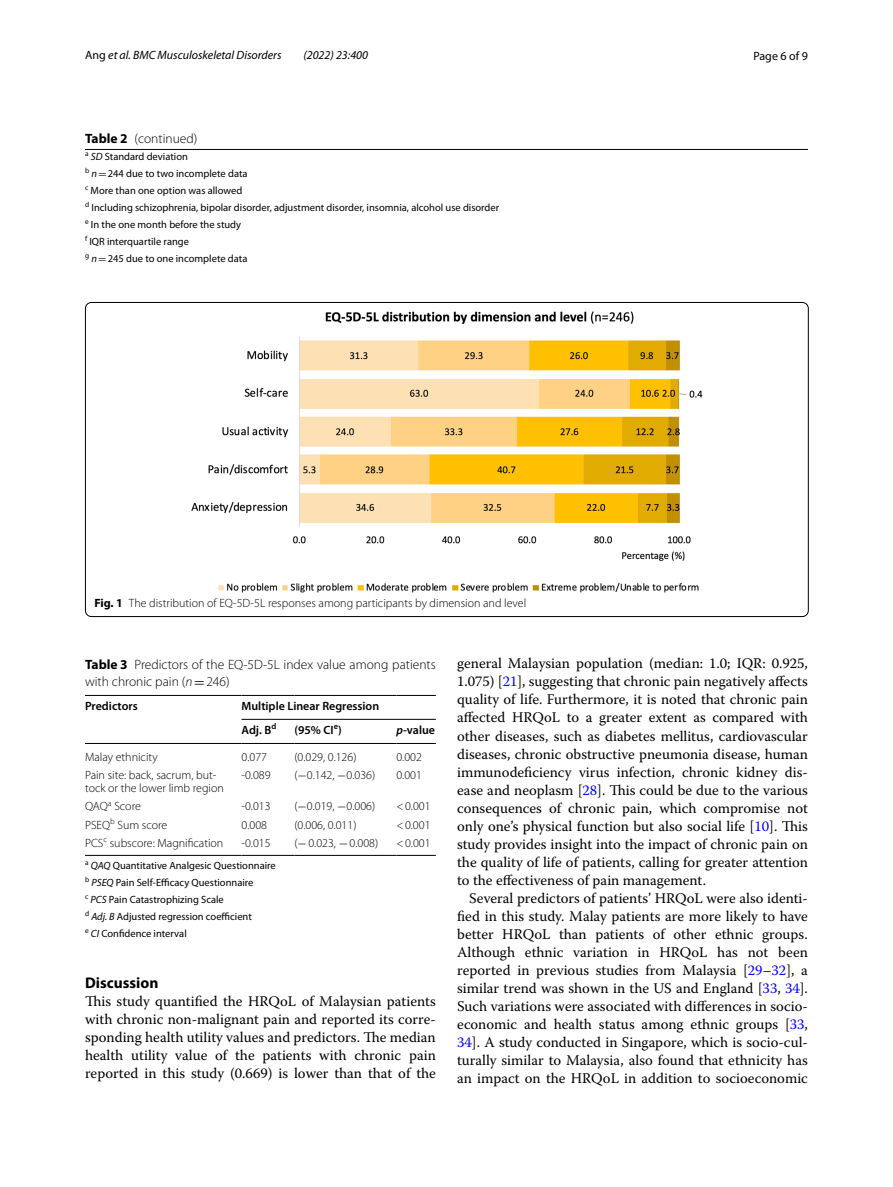
<style>
.page{position:relative;width:893px;height:1187px;background:#fff}
.page>*{position:absolute;margin:0;border:0;box-sizing:border-box;transform-origin:0 0}
.t1{font:700 15.45px "Myriad Pro";color:#000}
.t2{font:14.7px/18px "Warnock Pro";color:#000;text-align:justify}
.t3{font:300 13.5px/16.5px "Myriad Pro";color:#000}
.t4{font:300 12px/13.5px "Myriad Pro";color:#000}
.t5{font:600 12px/23.9px "Myriad Pro";color:#000}
.t6{font:italic 12px "Myriad Pro";color:#000}
.t7{font:12px "Myriad Pro";color:#000}
.t8{font:10.5px/17px "Myriad Pro";color:#000}
.s1{font-style:normal}
.s2{font-weight:700}
.s3{font-style:italic}
.s4{font-family:"MTSY"}
.s5{font-family:"MTSY";font-weight:400}
.s6{color:#00f}
</style>
<div class="page">
<hr style="left:85px;top:149px;width:723px;height:1px;background:#000">
<img style="left:192px;top:311px;width:510px;height:281px">
<hr style="left:85px;top:695px;width:157px;height:1px;background:#000">
<hr style="left:85px;top:743px;width:157px;height:1px;background:#000">
<hr style="left:242px;top:695px;width:52px;height:1px;background:#000">
<hr style="left:294px;top:695px;width:102px;height:1px;background:#000">
<hr style="left:396px;top:695px;width:40px;height:1px;background:#000">
<hr style="left:242px;top:743px;width:52px;height:1px;background:#000">
<hr style="left:294px;top:743px;width:102px;height:1px;background:#000">
<hr style="left:396px;top:743px;width:40px;height:1px;background:#000">
<hr style="left:85px;top:855px;width:157px;height:1px;background:#000">
<hr style="left:242px;top:855px;width:52px;height:1px;background:#000">
<hr style="left:294px;top:855px;width:102px;height:1px;background:#000">
<hr style="left:396px;top:855px;width:40px;height:1px;background:#000">
<hr style="left:242px;top:719px;width:194px;height:1px;background:#000">
<p class="t6" style="left:85px;top:48px;width:198px"><span class="s1">Ang</span> et al. BMC Musculoskeletal Disorders</p>
<p class="t6" style="left:303px;top:48px;width:66px">(2022) 23:400</p>
<p class="t7" style="left:753px;top:48px;width:56px">Page 6 of 9</p>
<p class="t3" style="left:85px;top:130px;width:114px"><span class="s2">Table 2</span> (continued)</p>
<p class="t8" style="left:85px;top:148px;width:416px"><sup>a</sup> <span class="s3">SD</span> Standard deviation<br><sup>b</sup> <span class="s3">n</span><span class="s4">=</span>244 due to two incomplete data<br><sup>c</sup> More than one option was allowed<br><sup>d</sup> Including schizophrenia, bipolar disorder, adjustment disorder, insomnia, alcohol use disorder <sup>e</sup> In the one month before the study<br><sup>f</sup> IQR interquartile range<br><sup>g</sup> <span class="s3">n</span><span class="s4">=</span>245 due to one incomplete data</p>
<p class="t4" style="left:94px;top:597px;width:433px"><span class="s2">Fig. 1</span> The distribution of EQ-5D-5L responses among participants by dimension and level</p>
<p class="t3" style="left:85px;top:656px;width:352px"><span class="s2">Table 3</span> Predictors of the EQ-5D-5L index value among patients with chronic pain (<span class="s3">n</span><span class="s5">=</span>246)</p>
<p class="t5" style="left:85px;top:693px;width:54px">Predictors</p>
<p class="t5" style="left:242px;top:693px;width:139px">Multiple Linear Regression<br>Adj. B<sup>d</sup></p>
<p class="t5" style="left:294px;top:717px;width:49px">(95% CI<sup>e</sup>)</p>
<p class="t5" style="left:396px;top:717px;width:40px"><span class="s3">p-</span>value</p>
<p class="t4" style="left:85px;top:750px;width:74px">Malay ethnicity</p>
<p class="t4" style="left:242px;top:750px;width:27px">0.077</p>
<p class="t4" style="left:294px;top:750px;width:64px">(0.029, 0.126)</p>
<p class="t4" style="left:396px;top:750px;width:27px">0.002</p>
<p class="t4" style="left:85px;top:768px;width:140px">Pain site: back, sacrum, but‑ tock or the lower limb region</p>
<p class="t4" style="left:242px;top:768px;width:31px">-0.089</p>
<p class="t4" style="left:294px;top:768px;width:82px">(<span class="s5">−</span>0.142, <span class="s5">−</span>0.036)</p>
<p class="t4" style="left:396px;top:768px;width:27px">0.001</p>
<p class="t4" style="left:85px;top:799px;width:57px">QAQ<sup>a</sup> Score</p>
<p class="t4" style="left:242px;top:799px;width:31px">-0.013</p>
<p class="t4" style="left:294px;top:799px;width:82px">(<span class="s5">−</span>0.019, <span class="s5">−</span>0.006)</p>
<p class="t4" style="left:396px;top:799px;width:36px">&lt;0.001</p>
<p class="t4" style="left:85px;top:818px;width:84px">PSEQ<sup>b</sup> Sum score</p>
<p class="t4" style="left:242px;top:818px;width:27px">0.008</p>
<p class="t4" style="left:294px;top:818px;width:64px">(0.006, 0.011)</p>
<p class="t4" style="left:396px;top:818px;width:36px">&lt;0.001</p>
<p class="t4" style="left:85px;top:836px;width:140px">PCS<sup>c</sup> subscore: Magnification</p>
<p class="t4" style="left:242px;top:836px;width:31px">-0.015</p>
<p class="t4" style="left:294px;top:836px;width:85px">(<span class="s5">−</span>0.023, <span class="s5">−</span>0.008)</p>
<p class="t4" style="left:396px;top:836px;width:36px">&lt;0.001</p>
<p class="t8" style="left:85px;top:857px;width:192px"><sup>a</sup> <span class="s3">QAQ</span> Quantitative Analgesic Questionnaire <sup>b</sup> <span class="s3">PSEQ</span> Pain Self-Efficacy Questionnaire<br><sup>c</sup> <span class="s3">PCS</span> Pain Catastrophizing Scale<br><sup>d</sup> <span class="s3">Adj. B</span> Adjusted regression coefficient<br><sup>e</sup> <span class="s3">CI</span> Confidence interval</p>
<p class="t1" style="left:85px;top:972px;width:75px">Discussion</p>
<p class="t2" style="left:85px;top:991px;width:352px">This study quantified the HRQoL of Malaysian patients with chronic non-malignant pain and reported its corre&shy;sponding health utility values and predictors. The median health utility value of the patients with chronic pain reported in this study (0.669) is lower than that of the</p>
<p class="t2" style="left:457px;top:654px;width:352px">general Malaysian population (median: 1.0; IQR: 0.925, 1.075) [<span class="s6">21</span>], suggesting that chronic pain negatively affects quality of life. Furthermore, it is noted that chronic pain affected HRQoL to a greater extent as compared with other diseases, such as diabetes mellitus, cardiovascular diseases, chronic obstructive pneumonia disease, human immunodeficiency virus infection, chronic kidney dis&shy;ease and neoplasm [<span class="s6">28</span>]. This could be due to the various consequences of chronic pain, which compromise not only one’s physical function but also social life [<span class="s6">10</span>]. This study provides insight into the impact of chronic pain on the quality of life of patients, calling for greater attention to the effectiveness of pain management.</p>
<p class="t2" style="left:457px;top:888px;width:352px;text-indent:12px">Several predictors of patients’ HRQoL were also identi&shy;fied in this study. Malay patients are more likely to have better HRQoL than patients of other ethnic groups.<br>Although ethnic variation in HRQoL has not been reported in previous studies from Malaysia [<span class="s6">29</span>–<span class="s6">32</span>], a similar trend was shown in the US and England [<span class="s6">33</span>, <span class="s6">34</span>].<br>Such variations were associated with differences in socio&shy;economic and health status among ethnic groups [<span class="s6">33</span>, <span class="s6">34</span>]. A study conducted in Singapore, which is socio-cul&shy;turally similar to Malaysia, also found that ethnicity has an impact on the HRQoL in addition to socioeconomic</p>
</div>
